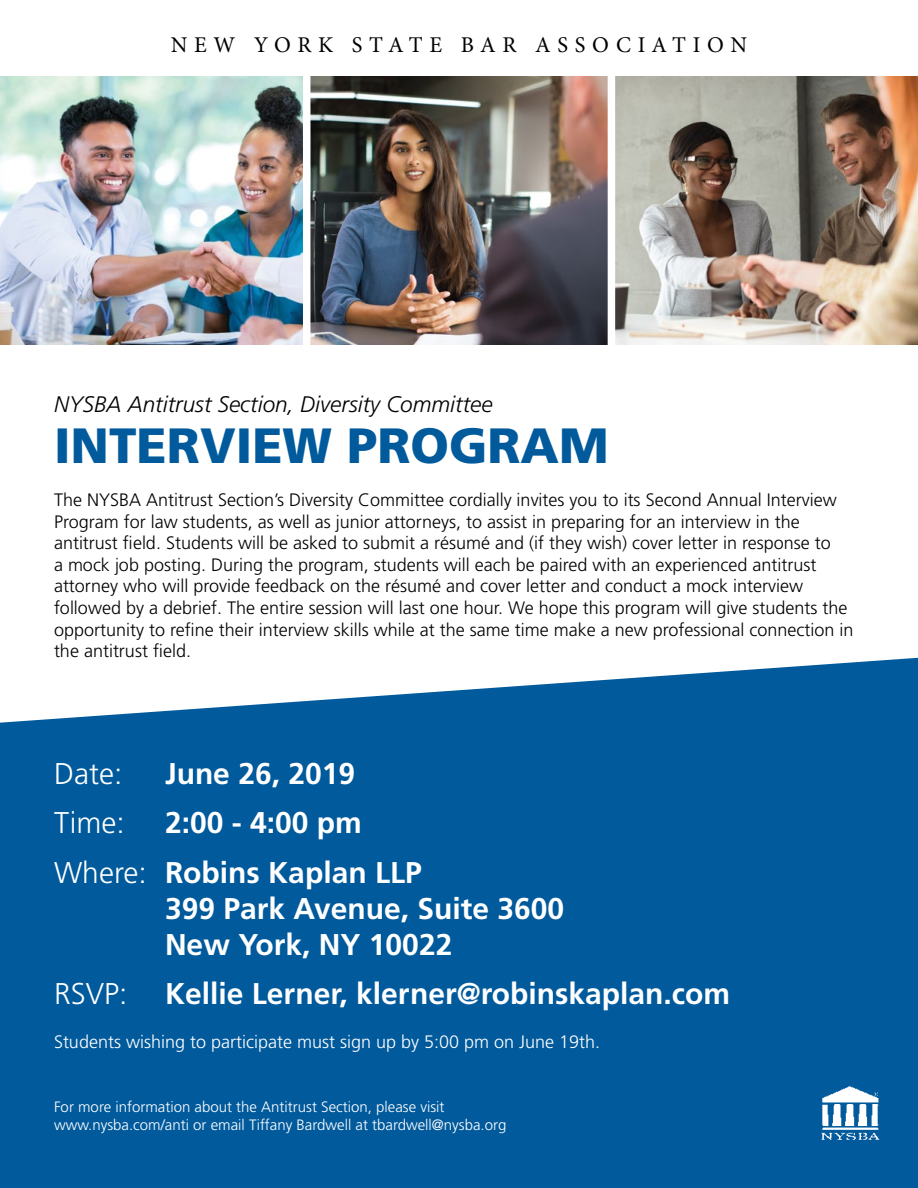
<style>
.page{position:relative;width:918px;height:1188px;background:#fff}
.page>*{position:absolute;margin:0;border:0;box-sizing:border-box;transform-origin:0 0}
.t1{font:900 49.5px "Frutiger";color:#005a9c}
.t2{font:700 30px/49.5px "Frutiger";color:#fff}
.t3{font:300 30px "Frutiger";color:#fff}
.t4{font:italic 300 22.5px "Frutiger";color:#000}
.t5{font:22.5px "Minion Pro";letter-spacing:.29em;color:#000}
.t6{font:300 18px/21.6px "Frutiger";color:#000}
.t7{font:300 18px "Frutiger";color:#fff}
.t8{font:300 15px/18px "Frutiger";color:#fff}
.s1{font-weight:300}
</style>
<div class="page">
<img style="left:0;top:77px;width:918px;height:268px">
<div style="left:303px;top:69px;width:7px;height:326px;background:#fff"></div>
<div style="left:608px;top:49px;width:7px;height:326px;background:#fff"></div>
<div style="left:0;top:658px;width:918px;height:530px;background:#005a9c"></div>
<img style="left:816px;top:1086px;width:68px;height:55px">
<p class="t5" style="left:171px;top:30px;width:578px">NEW YORK STATE BAR ASSOCIATION</p>
<p class="t4" style="left:54px;top:391px;width:440px">NYSBA Antitrust Section, Diversity Committee</p>
<h1 class="t1" style="left:54px;top:416px;width:556px">INTERVIEW PROGRAM</h1>
<p class="t6" style="left:54px;top:489px;width:801px">The NYSBA Antitrust Section’s Diversity Committee cordially invites you to its Second Annual Interview Program for law students, as well as junior attorneys, to assist in preparing for an interview in the antitrust field. Students will be asked to submit a résumé and (if they wish) cover letter in response to<br>a mock job posting. During the program, students will each be paired with an experienced antitrust attorney who will provide feedback on the résumé and cover letter and conduct a mock interview followed by a debrief. The entire session will last one hour. We hope this program will give students the opportunity to refine their interview skills while at the same time make a new professional connection in the antitrust field.</p>
<h2 class="t3" style="left:54px;top:757px;width:70px">Date:</h2>
<h2 class="t2" style="left:165px;top:749px;width:192px">June 26, 2019</h2>
<h2 class="t3" style="left:54px;top:806px;width:72px">Time:</h2>
<h2 class="t2" style="left:54px;top:798px;width:369px;text-indent:111px">2:00 - 4:00 pm<br><span class="s1">Where:</span> Robins Kaplan LLP</h2>
<h2 class="t2" style="left:165px;top:891px;width:401px;line-height:36px">399 Park Avenue, Suite 3600<br>New York, NY 10022</h2>
<h2 class="t3" style="left:54px;top:977px;width:75px">RSVP:</h2>
<h2 class="t2" style="left:165px;top:969px;width:567px">Kellie Lerner, klerner@robinskaplan.com</h2>
<p class="t7" style="left:54px;top:1031px;width:548px">Students wishing to participate must sign up by 5:00 pm on June 19th.</p>
<p class="t8" style="left:54px;top:1098px;width:454px">For more information about the Antitrust Section, please visit www.nysba.com/anti or email Tiffany Bardwell at tbardwell@nysba.org</p>
</div>
